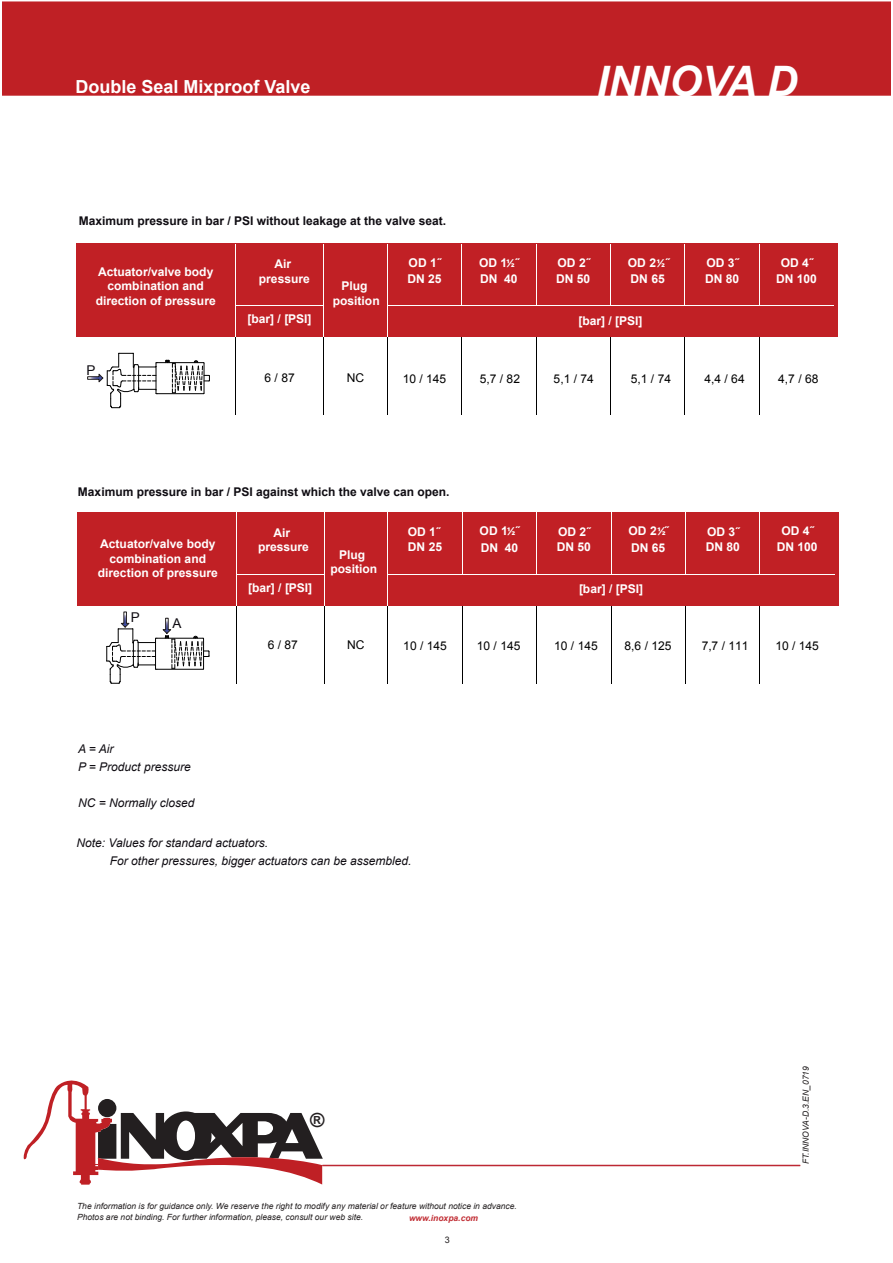
<style>
.page{position:relative;width:893px;height:1263px;background:#fff}
.page>*{position:absolute;margin:0;border:0;box-sizing:border-box;transform-origin:0 0}
.t1{font:italic 700 42px "Arial";color:#fff}
.t2{font:700 19.5px "Arial";color:#231f20}
.t3{font:700 18px "Arial";color:#fff}
.t4{font:13.5px "Arial";color:#0f0c12}
.t5{font:700 12px/14.4px "Arial";color:#fff}
.t6{font:italic 12px/18px "Arial";color:#0f0c12}
.t7{font:700 12px "Arial";color:#0f0c12}
.t8{font:12px "Arial";color:#000}
.t9{font:9px "Arial";color:#231f20}
.t10{font:italic 8.55px/10.5px "Arial";color:#231f20}
.t11{font:italic 700 8.55px "Arial";color:#c12d34}
.s1{font-family:"Calibri"}
</style>
<div class="page">
<svg style="left:24px;top:1080px;width:299px;height:105px"></svg>
<hr style="left:322px;top:1165px;width:478px;height:1px;background:#bd2833">
<div style="left:2px;top:1px;width:888px;height:95px;background:#bf2025"></div>
<div style="left:76px;top:244px;width:762px;height:93px;background:#c12025"></div>
<hr style="left:236px;top:244px;width:1px;height:61px;background:#fff">
<hr style="left:323px;top:244px;width:1px;height:61px;background:#fff">
<hr style="left:387px;top:244px;width:1px;height:61px;background:#fff">
<hr style="left:461px;top:244px;width:1px;height:61px;background:#fff">
<hr style="left:536px;top:244px;width:1px;height:61px;background:#fff">
<hr style="left:610px;top:244px;width:1px;height:61px;background:#fff">
<hr style="left:685px;top:244px;width:1px;height:61px;background:#fff">
<hr style="left:759px;top:244px;width:1px;height:61px;background:#fff">
<hr style="left:236px;top:305px;width:88px;height:1px;background:#fff">
<hr style="left:387px;top:305px;width:447px;height:1px;background:#fff">
<hr style="left:236px;top:306px;width:1px;height:31px;background:#fff">
<hr style="left:323px;top:306px;width:1px;height:31px;background:#fff">
<hr style="left:387px;top:306px;width:1px;height:31px;background:#fff">
<hr style="left:236px;top:338px;width:1px;height:76px;background:#000">
<hr style="left:323px;top:338px;width:1px;height:76px;background:#000">
<hr style="left:387px;top:338px;width:1px;height:76px;background:#000">
<hr style="left:461px;top:338px;width:1px;height:76px;background:#000">
<hr style="left:536px;top:338px;width:1px;height:76px;background:#000">
<hr style="left:610px;top:338px;width:1px;height:76px;background:#000">
<hr style="left:685px;top:338px;width:1px;height:76px;background:#000">
<hr style="left:759px;top:338px;width:1px;height:76px;background:#000">
<div style="left:77px;top:512px;width:761px;height:94px;background:#c12025"></div>
<hr style="left:236px;top:512px;width:1px;height:62px;background:#fff">
<hr style="left:324px;top:512px;width:1px;height:62px;background:#fff">
<hr style="left:388px;top:512px;width:1px;height:62px;background:#fff">
<hr style="left:462px;top:512px;width:1px;height:62px;background:#fff">
<hr style="left:536px;top:512px;width:1px;height:62px;background:#fff">
<hr style="left:611px;top:512px;width:1px;height:62px;background:#fff">
<hr style="left:685px;top:512px;width:1px;height:62px;background:#fff">
<hr style="left:760px;top:512px;width:1px;height:62px;background:#fff">
<hr style="left:236px;top:574px;width:88px;height:1px;background:#fff">
<hr style="left:388px;top:574px;width:446px;height:1px;background:#fff">
<hr style="left:236px;top:575px;width:1px;height:31px;background:#fff">
<hr style="left:324px;top:575px;width:1px;height:31px;background:#fff">
<hr style="left:388px;top:575px;width:1px;height:31px;background:#fff">
<hr style="left:236px;top:606px;width:1px;height:77px;background:#000">
<hr style="left:324px;top:606px;width:1px;height:77px;background:#000">
<hr style="left:388px;top:606px;width:1px;height:77px;background:#000">
<hr style="left:462px;top:606px;width:1px;height:77px;background:#000">
<hr style="left:536px;top:606px;width:1px;height:77px;background:#000">
<hr style="left:611px;top:606px;width:1px;height:77px;background:#000">
<hr style="left:685px;top:606px;width:1px;height:77px;background:#000">
<hr style="left:760px;top:606px;width:1px;height:77px;background:#000">
<hr style="left:157px;top:393px;width:47px;height:1px;background:#000">
<hr style="left:157px;top:362px;width:47px;height:1px;background:#000">
<svg style="left:166px;top:360px;width:44px;height:34px"></svg>
<svg style="left:87px;top:353px;width:70px;height:55px"></svg>
<hr style="left:157px;top:669px;width:46px;height:1px;background:#000">
<hr style="left:157px;top:638px;width:46px;height:1px;background:#000">
<svg style="left:163px;top:618px;width:47px;height:52px"></svg>
<svg style="left:106px;top:612px;width:51px;height:72px"></svg>
<h3 class="t3" style="left:75px;top:77px;width:237px">Double Seal Mixproof Valve</h3>
<p class="t7" style="left:79px;top:214px;width:369px">Maximum pressure in bar / PSI without leakage at the valve seat.</p>
<h1 class="t1" style="left:597px;top:58px;width:202px">INNOVA D</h1>
<p class="t5" style="left:96px;top:264px;width:121px;text-align:center">Actuator/valve body combination and direction of pressure</p>
<p class="t5" style="left:259px;top:257px;width:52px;text-align:center">Air pressure</p>
<p class="t5" style="left:333px;top:279px;width:48px;text-align:center">Plug position</p>
<p class="t5" style="left:407px;top:255px;width:36px;line-height:15.9px">OD 1˝<br>DN 25</p>
<p class="t5" style="left:479px;top:254px;width:41px;line-height:16.5px">OD 1<span class="s1">½</span>˝<br>DN 40</p>
<p class="t5" style="left:556px;top:255px;width:36px;line-height:15.9px">OD 2˝<br>DN 50</p>
<p class="t5" style="left:628px;top:254px;width:43px;line-height:16.5px">OD 2<span class="s1">½</span>˝<br>DN 65</p>
<p class="t5" style="left:705px;top:255px;width:36px;line-height:15.9px">OD 3˝<br>DN 80</p>
<p class="t5" style="left:776px;top:255px;width:42px;line-height:15.9px;text-align:center">OD 4˝<br>DN 100</p>
<p class="t4" style="left:87px;top:363px;width:11px">P</p>
<p class="t5" style="left:247px;top:312px;width:66px">[bar] / [PSI]</p>
<p class="t5" style="left:578px;top:313px;width:66px">[bar] / [PSI]</p>
<p class="t8" style="left:264px;top:371px;width:32px">6 / 87</p>
<p class="t8" style="left:347px;top:371px;width:19px">NC</p>
<p class="t8" style="left:403px;top:372px;width:45px">10 / 145</p>
<p class="t8" style="left:480px;top:372px;width:42px">5,7 / 82</p>
<p class="t8" style="left:554px;top:372px;width:42px">5,1 / 74</p>
<p class="t8" style="left:631px;top:372px;width:42px">5,1 / 74</p>
<p class="t8" style="left:704px;top:372px;width:42px">4,4 / 64</p>
<p class="t8" style="left:778px;top:372px;width:42px">4,7 / 68</p>
<p class="t7" style="left:78px;top:485px;width:373px">Maximum pressure in bar / PSI against which the valve can open.</p>
<p class="t5" style="left:98px;top:537px;width:121px;text-align:center">Actuator/valve body combination and direction of pressure</p>
<p class="t4" style="left:131px;top:610px;width:11px">P</p>
<p class="t4" style="left:172px;top:616px;width:11px">A</p>
<p class="t5" style="left:258px;top:526px;width:52px;text-align:center">Air pressure</p>
<p class="t5" style="left:330px;top:548px;width:48px;text-align:center">Plug position</p>
<p class="t5" style="left:408px;top:523px;width:36px;line-height:15.9px">OD 1˝<br>DN 25</p>
<p class="t5" style="left:480px;top:523px;width:41px;line-height:16.5px">OD 1<span class="s1">½</span>˝<br>DN 40</p>
<p class="t5" style="left:557px;top:523px;width:36px;line-height:15.9px">OD 2˝<br>DN 50</p>
<p class="t5" style="left:628px;top:523px;width:41px;line-height:16.5px">OD 2<span class="s1">½</span>˝<br>DN 65</p>
<p class="t5" style="left:706px;top:523px;width:36px;line-height:15.9px">OD 3˝<br>DN 80</p>
<p class="t5" style="left:777px;top:523px;width:42px;line-height:15.9px;text-align:center">OD 4˝<br>DN 100</p>
<p class="t5" style="left:248px;top:581px;width:66px">[bar] / [PSI]</p>
<p class="t5" style="left:579px;top:582px;width:66px">[bar] / [PSI]</p>
<p class="t8" style="left:268px;top:639px;width:32px">6 / 87</p>
<p class="t8" style="left:347px;top:639px;width:19px">NC</p>
<p class="t8" style="left:403px;top:639px;width:45px">10 / 145</p>
<p class="t8" style="left:477px;top:639px;width:45px">10 / 145</p>
<p class="t8" style="left:554px;top:639px;width:45px">10 / 145</p>
<p class="t8" style="left:624px;top:639px;width:48px">8,6 / 125</p>
<p class="t8" style="left:702px;top:639px;width:48px">7,7 / 111</p>
<p class="t8" style="left:775px;top:639px;width:45px">10 / 145</p>
<p class="t6" style="left:78px;top:739px;width:114px">A = Air<br>P = Product pressure</p>
<p class="t6" style="left:78px;top:793px;width:118px">NC = Normally closed</p>
<p class="t6" style="left:110px;top:834px;width:303px;text-indent:-33px">Note: Values for standard actuators.<br>For other pressures, bigger actuators can be assembled.</p>
<h2 class="t2" style="left:310px;top:1109px;width:16px">®</h2>
<p class="t10" style="left:77px;top:1201px;width:441px">The information is for guidance only. We reserve the right to modify any material or feature without notice in advance.<br>Photos are not binding. For further information, please, consult our web site.</p>
<p class="t9" style="left:445px;top:1235px;width:7px">3</p>
<p class="t11" style="left:409px;top:1213px;width:71px">www.inoxpa.com</p>
<p class="t10" style="left:801px;top:1164px;width:99px;rotate:-90deg">FT.INNOVA-D.3.EN_0719</p>
</div>
